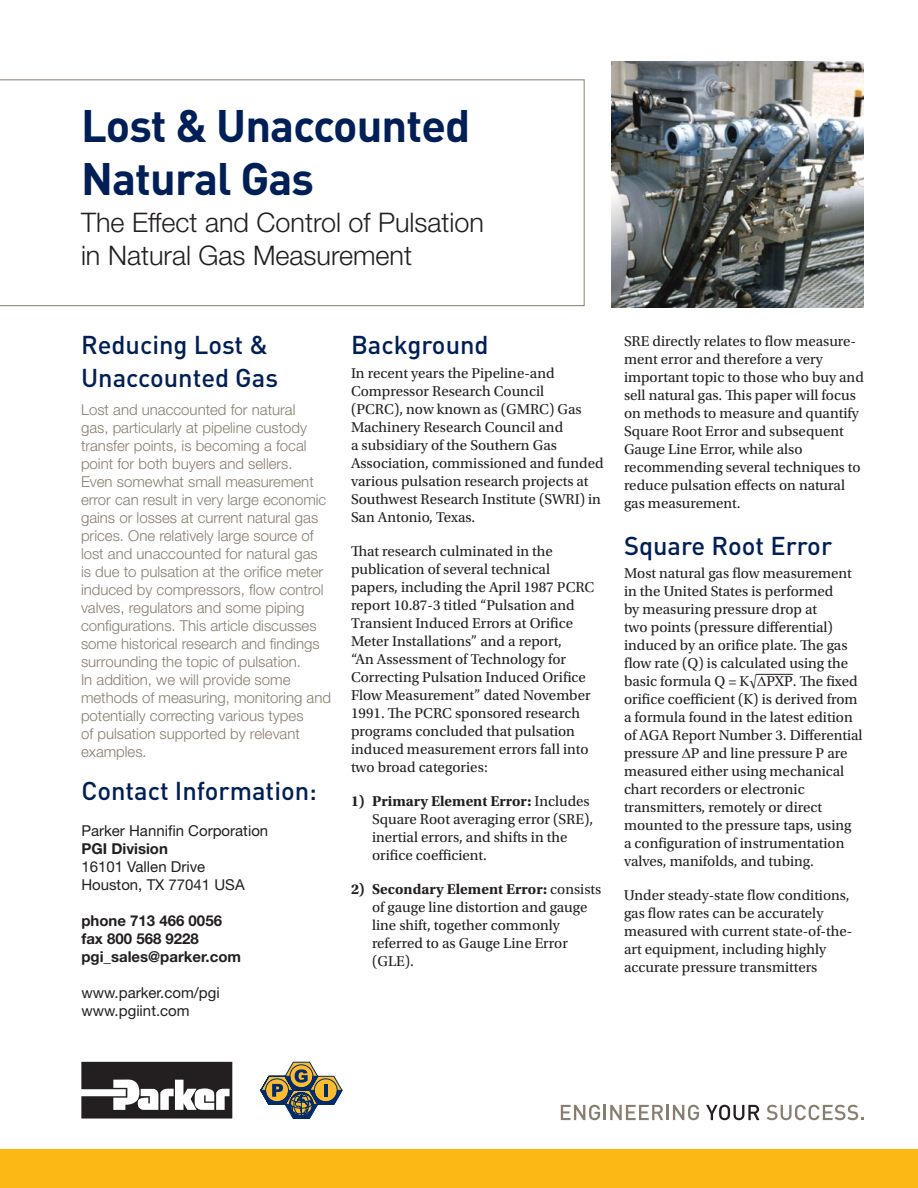
<style>
.page{position:relative;width:918px;height:1188px;background:#fff}
.page>*{position:absolute;margin:0;border:0;box-sizing:border-box;transform-origin:0 0}
.Bulletin_Title{font:700 45px/52.5px "DINOT";letter-spacing:-.02em;color:#001f56}
.Bulletin_Title_-_Sub{font:300 27px/32.4px "Helvetica Neue LT Std";color:#231f20}
.Subhead_17pt_Dinot_M{font:500 25.5px/32.4px "DINOT";color:#001f56}
.Body_Text_-_10pt_Uto{font:15px/18px "Utopia Std";color:#231f20}
.Body_Text_-_Utopia_1{font:15px/18px "Utopia Std";color:#231f20}
.Body_Text_-_10pt_Gra{font:300 15px/18px "Helvetica Neue LT Std";color:#887d6e}
.t1{font:15px "Helvetica Neue LT Std";color:#231f20}
.t2{font:700 15px "Helvetica Neue LT Std";color:#231f20}
.s1{font-weight:700}
</style>
<div class="page">
<div style="left:0;top:1150px;width:918px;height:38px;background:#fcb814"></div>
<svg style="left:561px;top:1105px;width:102px;height:15px"></svg>
<hr style="left:666px;top:1105px;width:3px;height:15px;background:#887d6e">
<svg style="left:673px;top:1105px;width:26px;height:15px"></svg>
<svg style="left:706px;top:1105px;width:54px;height:15px"></svg>
<svg style="left:767px;top:1105px;width:97px;height:15px"></svg>
<svg style="left:0;top:79px;width:585px;height:227px"></svg>
<svg style="left:81px;top:1062px;width:151px;height:57px"></svg>
<svg style="left:260px;top:1062px;width:82px;height:57px"></svg>
<hr style="left:324px;top:1084px;width:4px;height:13px;background:#002c6b">
<hr style="left:756px;top:674px;width:37px;height:1px;background:#231f20">
<img style="left:611px;top:62px;width:253px;height:246px">
<p class="Bulletin_Title" style="left:81px;top:98px;width:391px">Lost &amp; Unaccounted<br>Natural Gas</p>
<p class="Bulletin_Title_-_Sub" style="left:81px;top:206px;width:405px">The Effect and Control of Pulsation in Natural Gas Measurement</p>
<p class="Subhead_17pt_Dinot_M" style="left:81px;top:328px;width:199px">Reducing Lost &amp;<br>Unaccounted Gas</p>
<p class="Body_Text_-_10pt_Gra" style="left:81px;top:401px;width:252px">Lost and unaccounted for natural<br>gas, particularly at pipeline custody transfer points, is becoming a focal point for both buyers and sellers.<br>Even somewhat small measurement error can result in very large economic gains or losses at current natural gas prices. One relatively large source of lost and unaccounted for natural gas is due to pulsation at the orifice meter induced by compressors, flow control valves, regulators and some piping configurations. This article discusses some historical research and findings surrounding the topic of pulsation.<br>In addition, we will provide some methods of measuring, monitoring and potentially correcting various types<br>of pulsation supported by relevant examples.</p>
<p class="Subhead_17pt_Dinot_M" style="left:81px;top:774px;width:237px">Contact Information:</p>
<p class="t1" style="left:81px;top:822px;width:188px">Parker Hannifin Corporation</p>
<p class="t2" style="left:81px;top:839px;width:88px">PGI Division</p>
<p class="t1" style="left:81px;top:858px;width:125px">16101 Vallen Drive</p>
<p class="t1" style="left:81px;top:876px;width:165px">Houston, TX 77041 USA</p>
<p class="t2" style="left:81px;top:911px;width:142px">phone 713 466 0056</p>
<p class="t2" style="left:81px;top:929px;width:119px">fax 800 568 9228</p>
<p class="t2" style="left:81px;top:947px;width:161px">pgi_sales@parker.com</p>
<p class="t1" style="left:81px;top:984px;width:140px">www.parker.com/pgi</p>
<p class="t1" style="left:81px;top:1002px;width:110px">www.pgiint.com</p>
<p class="Subhead_17pt_Dinot_M" style="left:351px;top:328px;width:139px">Background</p>
<p class="Body_Text_-_Utopia_1" style="left:351px;top:364px;width:254px">In recent years the Pipeline-and<br>Compressor Research Council<br>(PCRC), now known as (GMRC) Gas<br>Machinery Research Council and<br>a subsidiary of the Southern Gas<br>Association, commissioned and funded various pulsation research projects at<br>Southwest Research Institute (SWRI) in<br>San Antonio, Texas.</p>
<p class="Body_Text_-_10pt_Uto" style="left:351px;top:542px;width:245px">That research culminated in the publication of several technical papers, including the April 1987 PCRC report 10.87-3 titled “Pulsation and Transient Induced Errors at Orifice Meter Installations” and a report,<br>“An Assessment of Technology for Correcting Pulsation Induced Orifice Flow Measurement” dated November 1991. The PCRC sponsored research programs concluded that pulsation induced measurement errors fall into two broad categories:</p>
<p class="Body_Text_-_10pt_Uto" style="left:372px;top:792px;width:223px;text-indent:-21px"><span class="s1">1) Primary Element Error:</span> Includes<br>Square Root averaging error (SRE), inertial errors, and shifts in the orifice coefficient.</p>
<p class="Body_Text_-_10pt_Uto" style="left:372px;top:881px;width:231px;text-indent:-21px"><span class="s1">2) Secondary Element Error:</span> consists of gauge line distortion and gauge line shift, together commonly referred to as Gauge Line Error (GLE).</p>
<p class="Body_Text_-_10pt_Uto" style="left:624px;top:332px;width:241px">SRE directly relates to flow measure&shy;ment error and therefore a very important topic to those who buy and sell natural gas. This paper will focus on methods to measure and quantify<br>Square Root Error and subsequent<br>Gauge Line Error, while also recommending several techniques to reduce pulsation effects on natural gas measurement.</p>
<p class="Subhead_17pt_Dinot_M" style="left:624px;top:528px;width:210px">Square Root Error</p>
<p class="Body_Text_-_Utopia_1" style="left:624px;top:564px;width:240px">Most natural gas flow measurement in the United States is performed<br>by measuring pressure drop at<br>two points (pressure differential) induced by an orifice plate. The gas flow rate (Q) is calculated using the basic formula Q = K√ PXP. The fixed orifice coefficient (K) is derived from a formula found in the latest edition of AGA Report Number 3. Differential pressure P and line pressure P are measured either using mechanical chart recorders or electronic transmitters, remotely or direct mounted to the pressure taps, using a configuration of instrumentation valves, manifolds, and tubing.</p>
<p class="Body_Text_-_10pt_Uto" style="left:624px;top:887px;width:230px">Under steady-state flow conditions, gas flow rates can be accurately measured with current state-of-the&shy;art equipment, including highly accurate pressure transmitters</p>
</div>
